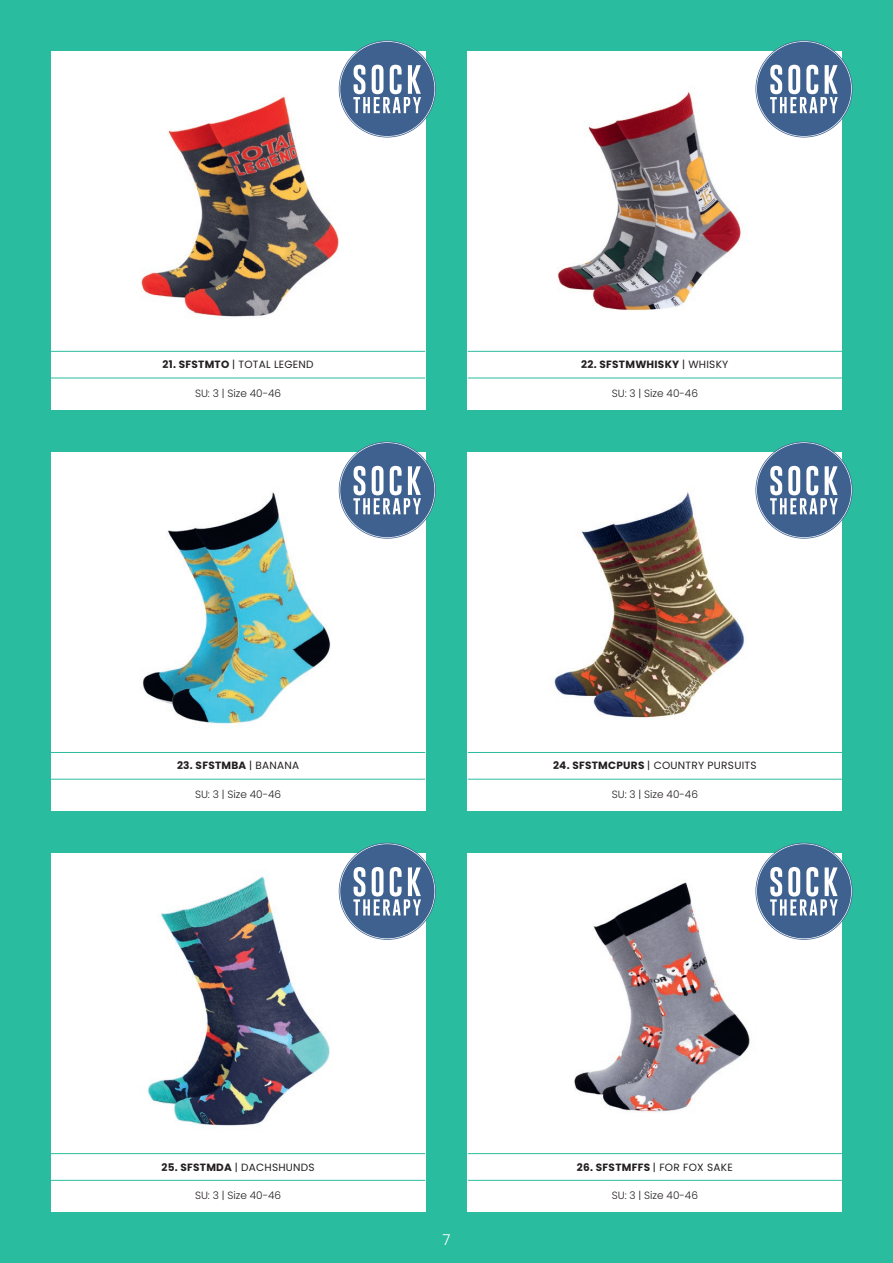
<style>
.page{position:relative;width:893px;height:1263px;background:#2abc9e}
.page>*{position:absolute;margin:0;border:0;box-sizing:border-box;transform-origin:0 0}
.t1{font:300 15px "Poppins";color:#fff}
.t2{font:300 10.5px "Poppins";color:#231f20}
.t3{font:10.5px "Poppins";letter-spacing:.025em;color:#231f20}
.t4{font:700 10.5px "Poppins";letter-spacing:.025em;color:#231f20}
.s1{font-weight:700}
.s2{font-weight:400}
</style>
<div class="page">
<div style="left:51px;top:51px;width:374px;height:359px;background:#fff"></div>
<div style="left:468px;top:51px;width:374px;height:359px;background:#fff"></div>
<div style="left:51px;top:452px;width:374px;height:359px;background:#fff"></div>
<div style="left:468px;top:452px;width:374px;height:359px;background:#fff"></div>
<div style="left:51px;top:853px;width:374px;height:359px;background:#fff"></div>
<div style="left:468px;top:853px;width:374px;height:359px;background:#fff"></div>
<img style="left:141px;top:85px;width:246px;height:232px">
<img style="left:557px;top:92px;width:247px;height:219px">
<img style="left:142px;top:486px;width:197px;height:238px">
<img style="left:554px;top:492px;width:191px;height:226px">
<img style="left:147px;top:876px;width:192px;height:250px">
<img style="left:574px;top:882px;width:176px;height:230px">
<svg style="left:339px;top:843px;width:97px;height:97px"></svg>
<svg style="left:755px;top:843px;width:98px;height:97px"></svg>
<svg style="left:339px;top:441px;width:97px;height:98px"></svg>
<svg style="left:755px;top:441px;width:98px;height:98px"></svg>
<svg style="left:755px;top:40px;width:98px;height:97px"></svg>
<svg style="left:339px;top:40px;width:97px;height:97px"></svg>
<hr style="left:468px;top:1153px;width:374px;height:1px;background:#2abc9e">
<hr style="left:468px;top:1180px;width:374px;height:1px;background:#2abc9e">
<hr style="left:468px;top:752px;width:374px;height:1px;background:#2abc9e">
<hr style="left:468px;top:779px;width:374px;height:1px;background:#2abc9e">
<hr style="left:468px;top:351px;width:374px;height:1px;background:#2abc9e">
<hr style="left:468px;top:378px;width:374px;height:1px;background:#2abc9e">
<hr style="left:51px;top:1153px;width:374px;height:1px;background:#2abc9e">
<hr style="left:51px;top:1180px;width:374px;height:1px;background:#2abc9e">
<hr style="left:51px;top:752px;width:374px;height:1px;background:#2abc9e">
<hr style="left:51px;top:779px;width:374px;height:1px;background:#2abc9e">
<hr style="left:51px;top:351px;width:374px;height:1px;background:#2abc9e">
<hr style="left:51px;top:378px;width:374px;height:1px;background:#2abc9e">
<p class="t3" style="left:163px;top:358px;width:153px"><span class="s1">21. SFSTMTO</span> | TOTAL LEGEND</p>
<p class="t2" style="left:195px;top:387px;width:88px">SU: 3 | Size 40-46</p>
<p class="t4" style="left:581px;top:358px;width:149px">22. SFSTMWHISKY <span class="s2">| WHISKY</span></p>
<p class="t2" style="left:612px;top:387px;width:88px">SU: 3 | Size 40-46</p>
<p class="t4" style="left:177px;top:760px;width:124px">23. SFSTMBA <span class="s2">| BANANA</span></p>
<p class="t2" style="left:195px;top:788px;width:88px">SU: 3 | Size 40-46</p>
<p class="t3" style="left:553px;top:760px;width:205px"><span class="s1">24. SFSTMCPURS</span> | COUNTRY PURSUITS</p>
<p class="t2" style="left:612px;top:788px;width:88px">SU: 3 | Size 40-46</p>
<p class="t3" style="left:161px;top:1161px;width:155px"><span class="s1">25. SFSTMDA</span> | DACHSHUNDS</p>
<p class="t2" style="left:195px;top:1189px;width:88px">SU: 3 | Size 40-46</p>
<h1 class="t1" style="left:442px;top:1231px;width:9px">7</h1>
<p class="t4" style="left:577px;top:1161px;width:157px">26. SFSTMFFS <span class="s2">| FOR FOX SAKE</span></p>
<p class="t2" style="left:612px;top:1189px;width:88px">SU: 3 | Size 40-46</p>
</div>
